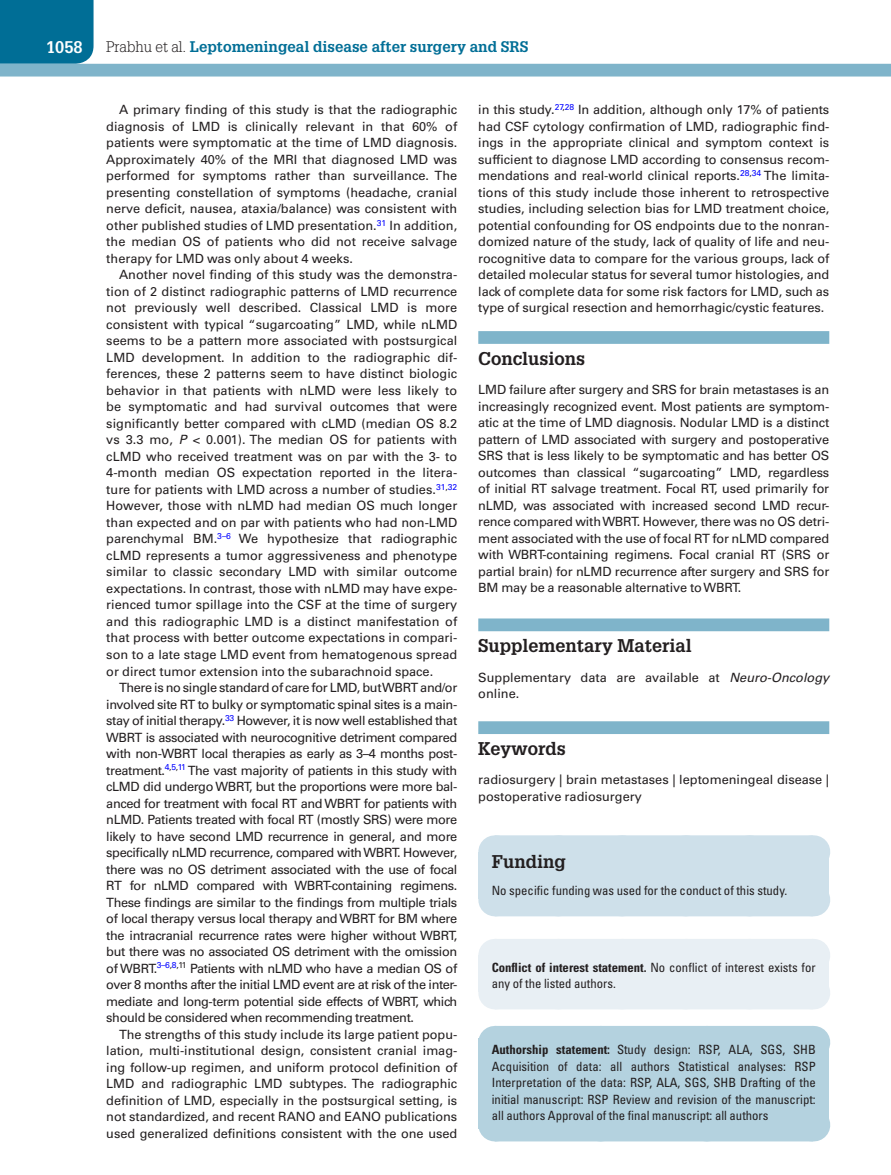
<style>
.page{position:relative;width:891px;height:1175px;background:#fff}
.page>*{position:absolute;margin:0;border:0;box-sizing:border-box;transform-origin:0 0}
.t1{font:700 18px "Glypha LT Std";color:#231f20}
.t2{font:700 16.5px "Glypha LT Std";color:#fff}
.t3{font:700 15px "Glypha LT Std";color:#006e96}
.t4{font:12.75px/16.5px "Univers LT Std";color:#231f20;text-align:justify}
.t5{font:condensed 12.75px/16.5px "Univers LT Std";color:#231f20}
.s1{font-weight:300;color:#231f20}
.s2{font-style:italic}
.s3{font-weight:700}
</style>
<div class="page">
<div style="left:0;top:0;width:94px;height:64px;background:#006e96"></div>
<div style="left:0;top:64px;width:891px;height:12px;background:#7fb4ca"></div>
<div style="left:478px;top:331px;width:351px;height:13px;background:#7fb4ca"></div>
<div style="left:478px;top:618px;width:351px;height:13px;background:#7fb4ca"></div>
<div style="left:478px;top:721px;width:351px;height:13px;background:#7fb4ca"></div>
<div style="left:478px;top:852px;width:351px;height:33px;background:#cee0ea"></div>
<div style="left:495px;top:835px;width:318px;height:33px;background:#cee0ea"></div>
<svg style="left:562px;top:835px;width:219px;height:1px"></svg>
<hr style="left:813px;top:835px;width:1px;height:33px;background:#cee0ea">
<div style="left:478px;top:883px;width:351px;height:15px;background:#cee0ea"></div>
<div style="left:495px;top:883px;width:318px;height:33px;background:#cee0ea"></div>
<hr style="left:813px;top:883px;width:1px;height:33px;background:#cee0ea">
<div style="left:478px;top:955px;width:351px;height:37px;background:#e8eff4"></div>
<div style="left:495px;top:938px;width:318px;height:33px;background:#e8eff4"></div>
<hr style="left:813px;top:938px;width:1px;height:33px;background:#e8eff4">
<div style="left:495px;top:976px;width:318px;height:33px;background:#e8eff4"></div>
<svg style="left:558px;top:938px;width:223px;height:1px"></svg>
<hr style="left:813px;top:976px;width:1px;height:33px;background:#e8eff4">
<div style="left:478px;top:1037px;width:351px;height:91px;background:#b4d2df"></div>
<div style="left:495px;top:1025px;width:318px;height:33px;background:#b4d2df"></div>
<svg style="left:601px;top:1025px;width:159px;height:1px"></svg>
<hr style="left:813px;top:1025px;width:1px;height:33px;background:#b4d2df">
<div style="left:495px;top:1108px;width:318px;height:33px;background:#b4d2df"></div>
<hr style="left:813px;top:1108px;width:1px;height:33px;background:#b4d2df">
<p class="t2" style="left:46px;top:37px;width:38px">1058</p>
<p class="t3" style="left:106px;top:37px;width:424px"><span class="s1">Prabhu et al.</span> Leptomeningeal disease after surgery and SRS</p>
<p class="t4" style="left:106px;top:102px;width:353px;text-indent:13px">A primary finding of this study is that the radiographic diagnosis of LMD is clinically relevant in that 60% of patients were symptomatic at the time of LMD diagnosis.<br>Approximately 40% of the MRI that diagnosed LMD was performed for symptoms rather than surveillance. The presenting constellation of symptoms (headache, cranial nerve deficit, nausea, ataxia/balance) was consistent with other published studies of LMD presentation.<sup>31</sup> In addition, the median OS of patients who did not receive salvage therapy for LMD was only about 4 weeks.</p>
<p class="t4" style="left:106px;top:267px;width:353px;text-indent:13px">Another novel finding of this study was the demonstra&shy;tion of 2 distinct radiographic patterns of LMD recurrence not previously well described. Classical LMD is more consistent with typical “sugarcoating” LMD, while nLMD seems to be a pattern more associated with postsurgical LMD development. In addition to the radiographic dif&shy;ferences, these 2 patterns seem to have distinct biologic behavior in that patients with nLMD were less likely to be symptomatic and had survival outcomes that were significantly better compared with cLMD (median OS 8.2 vs 3.3 mo, <span class="s2">P</span> &lt; 0.001). The median OS for patients with cLMD who received treatment was on par with the 3- to 4-month median OS expectation reported in the litera&shy;ture for patients with LMD across a number of studies.<sup>31</sup><sup>,</sup><sup>32<br></sup>However, those with nLMD had median OS much longer than expected and on par with patients who had non-LMD parenchymal BM.<sup>3–6</sup> We hypothesize that radiographic cLMD represents a tumor aggressiveness and phenotype similar to classic secondary LMD with similar outcome expectations. In contrast, those with nLMD may have expe&shy;rienced tumor spillage into the CSF at the time of surgery and this radiographic LMD is a distinct manifestation of that process with better outcome expectations in compari&shy;son to a late stage LMD event from hematogenous spread or direct tumor extension into the subarachnoid space.</p>
<p class="t4" style="left:106px;top:679px;width:353px;text-indent:13px">There is no single standard of care for LMD, but WBRT and/or involved site RT to bulky or symptomatic spinal sites is a main&shy;stay of initial therapy.<sup>33</sup> However, it is now well established that WBRT is associated with neurocognitive detriment compared with non-WBRT local therapies as early as 3–4 months post&shy;treatment.<sup>4</sup><sup>,</sup><sup>5</sup><sup>,</sup><sup>11</sup> The vast majority of patients in this study with cLMD did undergo WBRT, but the proportions were more bal&shy;anced for treatment with focal RT and WBRT for patients with nLMD. Patients treated with focal RT (mostly SRS) were more likely to have second LMD recurrence in general, and more specifically nLMD recurrence, compared with WBRT. However, there was no OS detriment associated with the use of focal RT for nLMD compared with WBRT-containing regimens.<br>These findings are similar to the findings from multiple trials of local therapy versus local therapy and WBRT for BM where the intracranial recurrence rates were higher without WBRT, but there was no associated OS detriment with the omission of WBRT.<sup>3–6</sup><sup>,</sup><sup>8</sup><sup>,11</sup> Patients with nLMD who have a median OS of over 8 months after the initial LMD event are at risk of the inter&shy;mediate and long-term potential side effects of WBRT, which should be considered when recommending treatment.</p>
<p class="t4" style="left:106px;top:1026px;width:353px;text-indent:13px">The strengths of this study include its large patient popu&shy;lation, multi-institutional design, consistent cranial imag&shy;ing follow-up regimen, and uniform protocol definition of LMD and radiographic LMD subtypes. The radiographic definition of LMD, especially in the postsurgical setting, is not standardized, and recent RANO and EANO publications used generalized definitions consistent with the one used</p>
<p class="t4" style="left:478px;top:102px;width:353px">in this study.<sup>27</sup><sup>,</sup><sup>28</sup> In addition, although only 17% of patients had CSF cytology confirmation of LMD, radiographic find&shy;ings in the appropriate clinical and symptom context is sufficient to diagnose LMD according to consensus recom&shy;mendations and real-world clinical reports.<sup>28</sup><sup>,</sup><sup>34</sup> The limita&shy;tions of this study include those inherent to retrospective studies, including selection bias for LMD treatment choice, potential confounding for OS endpoints due to the nonran&shy;domized nature of the study, lack of quality of life and neu&shy;rocognitive data to compare for the various groups, lack of detailed molecular status for several tumor histologies, and lack of complete data for some risk factors for LMD, such as type of surgical resection and hemorrhagic/cystic features.</p>
<h1 class="t1" style="left:478px;top:347px;width:109px">Conclusions</h1>
<p class="t4" style="left:478px;top:381px;width:353px">LMD failure after surgery and SRS for brain metastases is an increasingly recognized event. Most patients are symptom&shy;atic at the time of LMD diagnosis. Nodular LMD is a distinct pattern of LMD associated with surgery and postoperative SRS that is less likely to be symptomatic and has better OS outcomes than classical “sugarcoating” LMD, regardless of initial RT salvage treatment. Focal RT, used primarily for nLMD, was associated with increased second LMD recur&shy;rence compared with WBRT. However, there was no OS detri&shy;ment associated with the use of focal RT for nLMD compared with WBRT-containing regimens. Focal cranial RT (SRS or partial brain) for nLMD recurrence after surgery and SRS for BM may be a reasonable alternative to WBRT.</p>
<h1 class="t1" style="left:478px;top:634px;width:215px">Supplementary Material</h1>
<p class="t4" style="left:478px;top:669px;width:352px">Supplementary data are available at <span class="s2">Neuro-Oncology </span>online.</p>
<h1 class="t1" style="left:478px;top:737px;width:89px">Keywords</h1>
<p class="t4" style="left:478px;top:771px;width:353px">radiosurgery | brain metastases | leptomeningeal disease | postoperative radiosurgery</p>
<h1 class="t1" style="left:492px;top:850px;width:76px">Funding</h1>
<p class="t5" style="left:492px;top:882px;width:297px">No specific funding was used for the conduct of this study.</p>
<p class="t5" style="left:492px;top:959px;width:325px"><span class="s3">Conflict of interest statement.</span> No conflict of interest exists for any of the listed authors.</p>
<p class="t5" style="left:492px;top:1041px;width:326px;text-align:justify"><span class="s3">Authorship statement:</span> Study design: RSP, ALA, SGS, SHB Acquisition of data: all authors Statistical analyses: RSP Interpretation of the data: RSP, ALA, SGS, SHB Drafting of the initial manuscript: RSP Review and revision of the manuscript: all authors Approval of the final manuscript: all authors</p>
</div>
